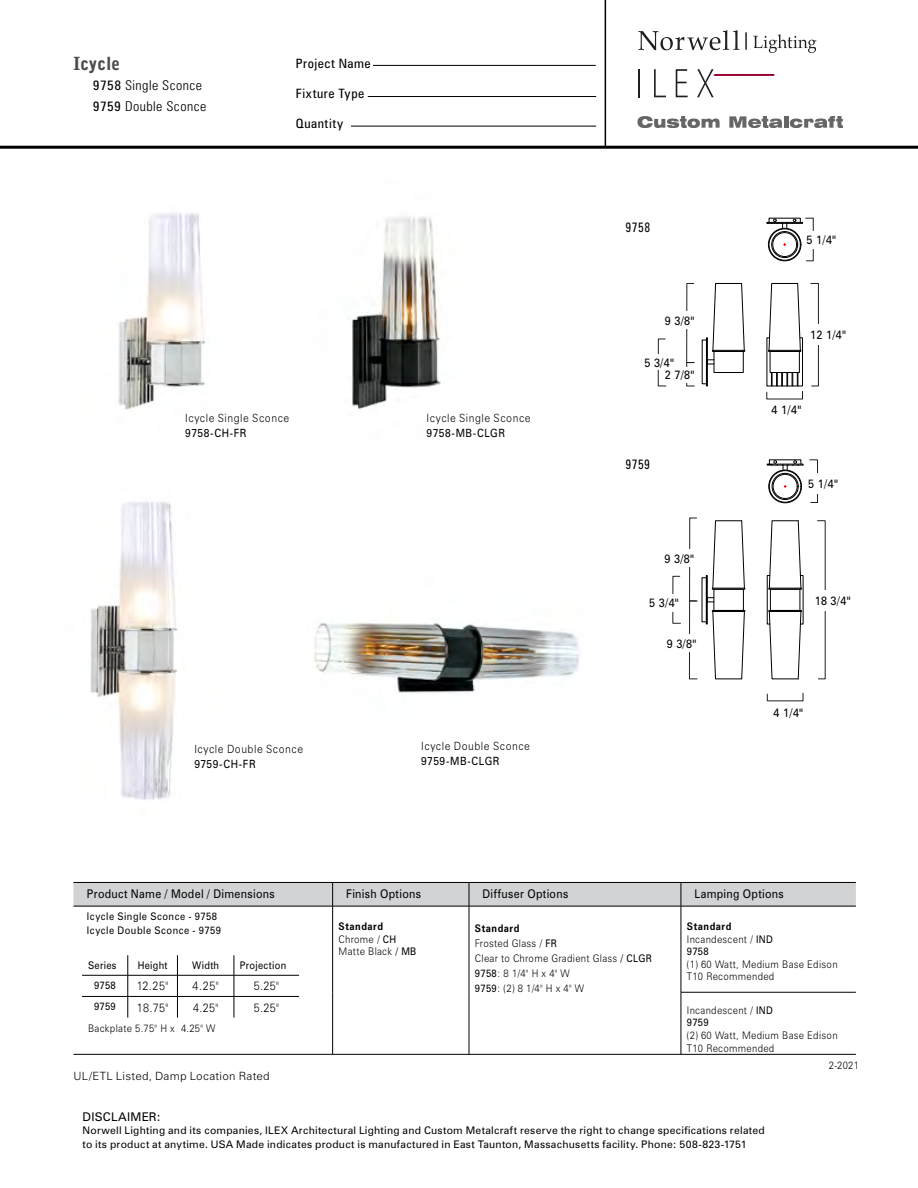
<style>
.page{position:relative;width:918px;height:1188px;background:#fff}
.page>*{position:absolute;margin:0;border:0;box-sizing:border-box;transform-origin:0 0}
.t1{font:900 18px "Bell Gothic Std";letter-spacing:.01em;color:#4c4c4e;scale:.96 1}
.t2{font:300 condensed 13.5px/21px "Zurich BT";letter-spacing:.03em;color:#000;scale:1.05 1}
.t3{font:condensed 13.5px "Zurich BT";letter-spacing:.035em;color:#000;scale:.9 1}
.t4{font:condensed 12.9px "Zurich BT";letter-spacing:.04em;color:#000;scale:1.05 1}
.t5{font:12px "Zurich BT";letter-spacing:.03em;color:#000;scale:.9 1}
.t6{font:300 12px "Zurich BT";letter-spacing:.03em;color:#000;scale:.9 1}
.t7{font:12px "Zurich BT";letter-spacing:.03em;color:#000}
.t8{font:300 11.4px "Zurich BT";letter-spacing:.05em;color:#000;scale:.9 1}
.t9{font:11.4px "Zurich BT";letter-spacing:.05em;color:#000;scale:.9 1}
.t10{font:300 11.4px "Zurich BT";letter-spacing:.02em;color:#000}
.t11{font:300 10.5px/12.6px "Zurich BT";letter-spacing:.03em;color:#000;scale:.9 1}
.t12{font:10.5px/13.5px "Zurich BT";letter-spacing:.025em;color:#000}
.t13{font:10.5px/13.5px "Zurich BT";letter-spacing:.055em;color:#000;scale:.9 1}
.t14{font:10.5px "Zurich BT";letter-spacing:.025em;color:#000;scale:.9 1}
.s1{font-weight:400}
.s2{font-weight:700}
</style>
<div class="page">
<hr style="left:0;top:146px;width:918px;height:3px;background:#000">
<hr style="left:373px;top:65px;width:223px;height:1px;background:#000">
<hr style="left:368px;top:96px;width:228px;height:1px;background:#000">
<hr style="left:351px;top:126px;width:245px;height:1px;background:#000">
<hr style="left:605px;top:0;width:1px;height:148px;background:#000">
<svg style="left:638px;top:30px;width:102px;height:20px"></svg>
<svg style="left:753px;top:34px;width:64px;height:19px"></svg>
<svg style="left:746px;top:32px;width:1px;height:18px"></svg>
<svg style="left:638px;top:69px;width:1px;height:28px"></svg>
<svg style="left:654px;top:69px;width:12px;height:28px"></svg>
<svg style="left:676px;top:69px;width:12px;height:28px"></svg>
<svg style="left:697px;top:69px;width:77px;height:28px"></svg>
<hr style="left:784px;top:116px;width:4px;height:12px;background:#666">
<svg style="left:790px;top:116px;width:53px;height:12px"></svg>
<svg style="left:729px;top:116px;width:53px;height:12px"></svg>
<svg style="left:637px;top:116px;width:83px;height:12px"></svg>
<img style="left:118px;top:213px;width:88px;height:197px">
<img style="left:348px;top:217px;width:93px;height:193px">
<img style="left:90px;top:501px;width:88px;height:299px">
<img style="left:314px;top:623px;width:265px;height:70px">
<div style="left:706px;top:338px;width:2px;height:48px;border:1px solid #000"></div>
<svg style="left:702px;top:283px;width:43px;height:101px"></svg>
<div style="left:769px;top:460px;width:32px;height:4px;border:1px solid #000"></div>
<svg style="left:768px;top:520px;width:34px;height:70px"></svg>
<div style="left:770px;top:589px;width:30px;height:22px;border:1px solid #000"></div>
<div style="left:772px;top:473px;width:26px;height:27px;border:1px solid #000;border-radius:50%"></div>
<div style="left:773px;top:474px;width:24px;height:25px;border:1px solid #000;border-radius:50%"></div>
<div style="left:769px;top:470px;width:33px;height:33px;border:1px solid #000;border-radius:50%"></div>
<div style="left:769px;top:470px;width:32px;height:32px;border:1px solid #000;border-radius:50%"></div>
<svg style="left:767px;top:461px;width:36px;height:9px"></svg>
<svg style="left:768px;top:610px;width:34px;height:69px"></svg>
<svg style="left:767px;top:218px;width:47px;height:43px"></svg>
<svg style="left:810px;top:283px;width:9px;height:103px"></svg>
<svg style="left:766px;top:283px;width:37px;height:116px"></svg>
<svg style="left:658px;top:339px;width:8px;height:47px"></svg>
<svg style="left:686px;top:283px;width:9px;height:103px"></svg>
<svg style="left:810px;top:459px;width:8px;height:44px"></svg>
<svg style="left:672px;top:576px;width:9px;height:48px"></svg>
<svg style="left:689px;top:518px;width:56px;height:161px"></svg>
<svg style="left:767px;top:693px;width:36px;height:8px"></svg>
<svg style="left:817px;top:520px;width:9px;height:159px"></svg>
<hr style="left:73px;top:906px;width:260px;height:1px;background:#000">
<hr style="left:73px;top:1054px;width:260px;height:1px;background:#000">
<hr style="left:332px;top:906px;width:1px;height:86px;background:#000">
<hr style="left:332px;top:992px;width:1px;height:62px;background:#000">
<hr style="left:333px;top:906px;width:136px;height:1px;background:#000">
<hr style="left:469px;top:906px;width:212px;height:1px;background:#000">
<hr style="left:333px;top:1054px;width:136px;height:1px;background:#000">
<hr style="left:681px;top:906px;width:175px;height:1px;background:#000">
<hr style="left:681px;top:992px;width:175px;height:1px;background:#000">
<hr style="left:681px;top:1054px;width:175px;height:1px;background:#000">
<svg style="left:73px;top:882px;width:783px;height:24px"></svg>
<hr style="left:469px;top:906px;width:1px;height:86px;background:#000">
<hr style="left:681px;top:906px;width:1px;height:86px;background:#000">
<hr style="left:469px;top:992px;width:1px;height:62px;background:#000">
<hr style="left:681px;top:992px;width:1px;height:62px;background:#000">
<hr style="left:469px;top:1054px;width:212px;height:1px;background:#000">
<div style="left:807px;top:324px;width:42px;height:21px;background:#fff"></div>
<div style="left:641px;top:355px;width:37px;height:15px;background:#fff"></div>
<div style="left:661px;top:635px;width:42px;height:17px;background:#fff"></div>
<div style="left:805px;top:473px;width:37px;height:21px;background:#fff"></div>
<div style="left:803px;top:231px;width:37px;height:17px;background:#fff"></div>
<hr style="left:82px;top:975px;width:46px;height:1px;background:#000">
<hr style="left:128px;top:975px;width:49px;height:1px;background:#000">
<hr style="left:177px;top:975px;width:57px;height:1px;background:#000">
<hr style="left:234px;top:975px;width:65px;height:1px;background:#000">
<svg style="left:177px;top:955px;width:1px;height:63px"></svg>
<svg style="left:234px;top:955px;width:1px;height:63px"></svg>
<hr style="left:82px;top:996px;width:46px;height:1px;background:#000">
<hr style="left:128px;top:996px;width:49px;height:1px;background:#000">
<hr style="left:177px;top:996px;width:57px;height:1px;background:#000">
<hr style="left:234px;top:996px;width:65px;height:1px;background:#000">
<svg style="left:128px;top:955px;width:1px;height:63px"></svg>
<div style="left:645px;top:594px;width:38px;height:17px;background:#fff"></div>
<div style="left:661px;top:550px;width:37px;height:17px;background:#fff"></div>
<div style="left:661px;top:312px;width:37px;height:17px;background:#fff"></div>
<div style="left:663px;top:367px;width:33px;height:15px;background:#fff"></div>
<div style="left:809px;top:590px;width:47px;height:21px;background:#fff"></div>
<h1 class="t1" style="left:73px;top:54px;width:50px">Icycle</h1>
<p class="t2" style="left:93px;top:75px;width:110px"><span class="s1">9758</span> Single Sconce<br><span class="s1">9759</span> Double Sconce</p>
<p class="t4" style="left:296px;top:55px;width:73px">Project Name</p>
<p class="t4" style="left:296px;top:85px;width:67px">Fixture Type</p>
<p class="t4" style="left:296px;top:115px;width:47px">Quantity</p>
<p class="t8" style="left:185px;top:411px;width:117px">Icycle Single Sconce</p>
<p class="t9" style="left:185px;top:426px;width:70px">9758-CH-FR</p>
<p class="t8" style="left:427px;top:411px;width:117px">Icycle Single Sconce</p>
<p class="t9" style="left:427px;top:426px;width:89px">9758-MB-CLGR</p>
<p class="t8" style="left:194px;top:742px;width:122px">Icycle Double Sconce</p>
<p class="t9" style="left:194px;top:757px;width:70px">9759-CH-FR</p>
<p class="t8" style="left:421px;top:739px;width:122px">Icycle Double Sconce</p>
<p class="t9" style="left:421px;top:754px;width:89px">9759-MB-CLGR</p>
<p class="t3" style="left:626px;top:219px;width:29px">9758</p>
<p class="t5" style="left:665px;top:313px;width:35px">9 3/8"</p>
<p class="t5" style="left:644px;top:355px;width:35px">5 3/4"</p>
<p class="t5" style="left:665px;top:368px;width:35px">2 7/8"</p>
<p class="t3" style="left:626px;top:456px;width:29px">9759</p>
<p class="t5" style="left:665px;top:551px;width:35px">9 3/8"</p>
<p class="t5" style="left:649px;top:596px;width:35px">5 3/4"</p>
<p class="t5" style="left:667px;top:636px;width:35px">9 3/8"</p>
<p class="t5" style="left:807px;top:233px;width:35px">5 1/4"</p>
<p class="t5" style="left:810px;top:328px;width:42px">12 1/4"</p>
<p class="t5" style="left:772px;top:403px;width:35px">4 1/4"</p>
<p class="t5" style="left:808px;top:476px;width:35px">5 1/4"</p>
<p class="t5" style="left:815px;top:594px;width:42px">18 3/4"</p>
<p class="t5" style="left:774px;top:706px;width:35px">4 1/4"</p>
<p class="t5" style="left:87px;top:886px;width:210px">Product Name / Model / Dimensions</p>
<p class="t5" style="left:346px;top:886px;width:85px">Finish Options</p>
<p class="t5" style="left:482px;top:886px;width:97px">Diffuser Options</p>
<p class="t5" style="left:694px;top:886px;width:101px">Lamping Options</p>
<p class="t13" style="left:87px;top:910px;width:151px">Icycle Single Sconce - 9758<br>Icycle Double Sconce - 9759</p>
<p class="t11" style="left:339px;top:920px;width:88px"><span class="s2">Standard<br></span>Chrome / <span class="s1">CH<br></span>Matte Black <span class="s1">/ MB</span></p>
<p class="t11" style="left:475px;top:921px;width:198px;line-height:15px"><span class="s2">Standard<br></span>Frosted Glass / <span class="s1">FR<br></span>Clear to Chrome Gradient Glass <span class="s1">/ CLGR<br>9758</span>: 8 1/4" H x 4" W<br><span class="s1">9759</span>: (2) 8 1/4" H x 4" W</p>
<p class="t11" style="left:687px;top:920px;width:97px"><span class="s2">Standard<br></span>Incandescent / <span class="s1">IND<br>9758</span></p>
<p class="t11" style="left:687px;top:958px;width:169px">(1) 60 Watt, Medium Base Edison<br>T10 Recommended</p>
<p class="t11" style="left:687px;top:1004px;width:97px">Incandescent / <span class="s1">IND<br>9759</span></p>
<p class="t11" style="left:687px;top:1029px;width:169px">(2) 60 Watt, Medium Base Edison<br>T10 Recommended</p>
<p class="t14" style="left:88px;top:959px;width:33px">Series</p>
<p class="t14" style="left:138px;top:959px;width:35px">Height</p>
<p class="t14" style="left:192px;top:959px;width:31px">Width</p>
<p class="t14" style="left:240px;top:959px;width:53px">Projection</p>
<p class="t14" style="left:94px;top:979px;width:26px">9758</p>
<p class="t6" style="left:137px;top:979px;width:37px">12.25"</p>
<p class="t6" style="left:193px;top:979px;width:31px">4.25"</p>
<p class="t6" style="left:254px;top:979px;width:29px">5.25"</p>
<p class="t14" style="left:94px;top:1000px;width:26px">9759</p>
<p class="t6" style="left:137px;top:1000px;width:36px">18.75"</p>
<p class="t6" style="left:193px;top:1000px;width:29px">4.25"</p>
<p class="t6" style="left:254px;top:1000px;width:29px">5.25"</p>
<p class="t11" style="left:88px;top:1022px;width:143px">Backplate 5.75" H x 4.25" W</p>
<p class="t10" style="left:73px;top:1069px;width:198px">UL/ETL Listed, Damp Location Rated</p>
<p class="t7" style="left:82px;top:1109px;width:80px">DISCLAIMER:</p>
<p class="t12" style="left:82px;top:1124px;width:684px">Norwell Lighting and its companies, ILEX Architectural Lighting and Custom Metalcraft reserve the right to change specifications related to its product at anytime. USA Made indicates product is manufactured in East Taunton, Massachusetts facility. Phone: 508-823-1751</p>
<p class="t11" style="left:829px;top:1059px;width:35px">2-2021</p>
</div>
